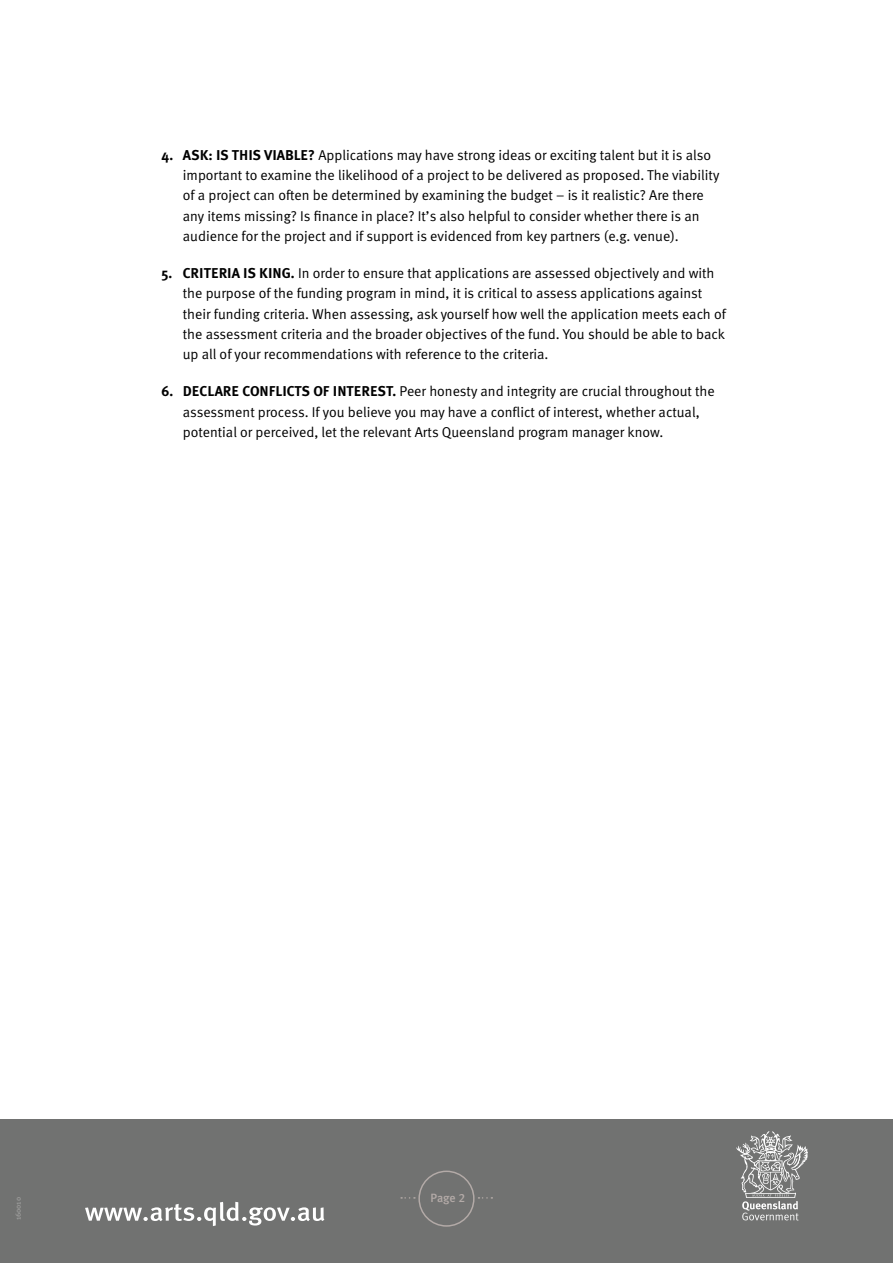
<style>
.page{position:relative;width:893px;height:1263px;background:#fff}
.page>*{position:absolute;margin:0;border:0;box-sizing:border-box;transform-origin:0 0}
.bullets{font:14.25px/20.2px "Meta Normal LF";color:#000}
.t1{font:12px "Meta Medium LF";color:#b3aaa7}
.bullets_last{font:7.5px "Meta Medium Caps";color:#9d9d9c}
.s1{font-family:"Meta Plus";font-weight:700}
</style>
<div class="page">
<div style="left:0;top:1120px;width:893px;height:143px;background:#717271"></div>
<svg style="left:736px;top:1131px;width:72px;height:89px"></svg>
<svg style="left:85px;top:1202px;width:239px;height:24px"></svg>
<div style="left:418px;top:1170px;width:57px;height:57px;border:1px solid #b3aaa7;border-radius:50%"></div>
<p class="bullets" style="left:183px;top:145px;width:538px;text-indent:-21px"><span class="s1">4. ASK: IS THIS VIABLE?</span> Applications may have strong ideas or exciting talent but it is also important to examine the likelihood of a project to be delivered as proposed. The viability of a project can often be determined by examining the budget – is it realistic? Are there any items missing? Is finance in place? It’s also helpful to consider whether there is an audience for the project and if support is evidenced from key partners (e.g. venue).</p>
<p class="bullets" style="left:183px;top:263px;width:545px;text-indent:-21px"><span class="s1">5. CRITERIA IS KING.</span> In order to ensure that applications are assessed objectively and with the purpose of the funding program in mind, it is critical to assess applications against their funding criteria. When assessing, ask yourself how well the application meets each of the assessment criteria and the broader objectives of the fund. You should be able to back up all of your recommendations with reference to the criteria.</p>
<p class="bullets" style="left:183px;top:381px;width:533px;text-indent:-21px"><span class="s1">6. DECLARE CONFLICTS OF INTEREST.</span> Peer honesty and integrity are crucial throughout the assessment process. If you believe you may have a conflict of interest, whether actual, potential or perceived, let the relevant Arts Queensland program manager know.</p>
<p class="bullets_last" style="left:14px;top:1220px;width:25px;rotate:-90deg">160010</p>
<p class="t1" style="left:431px;top:1191px;width:36px">Page 2</p>
</div>
